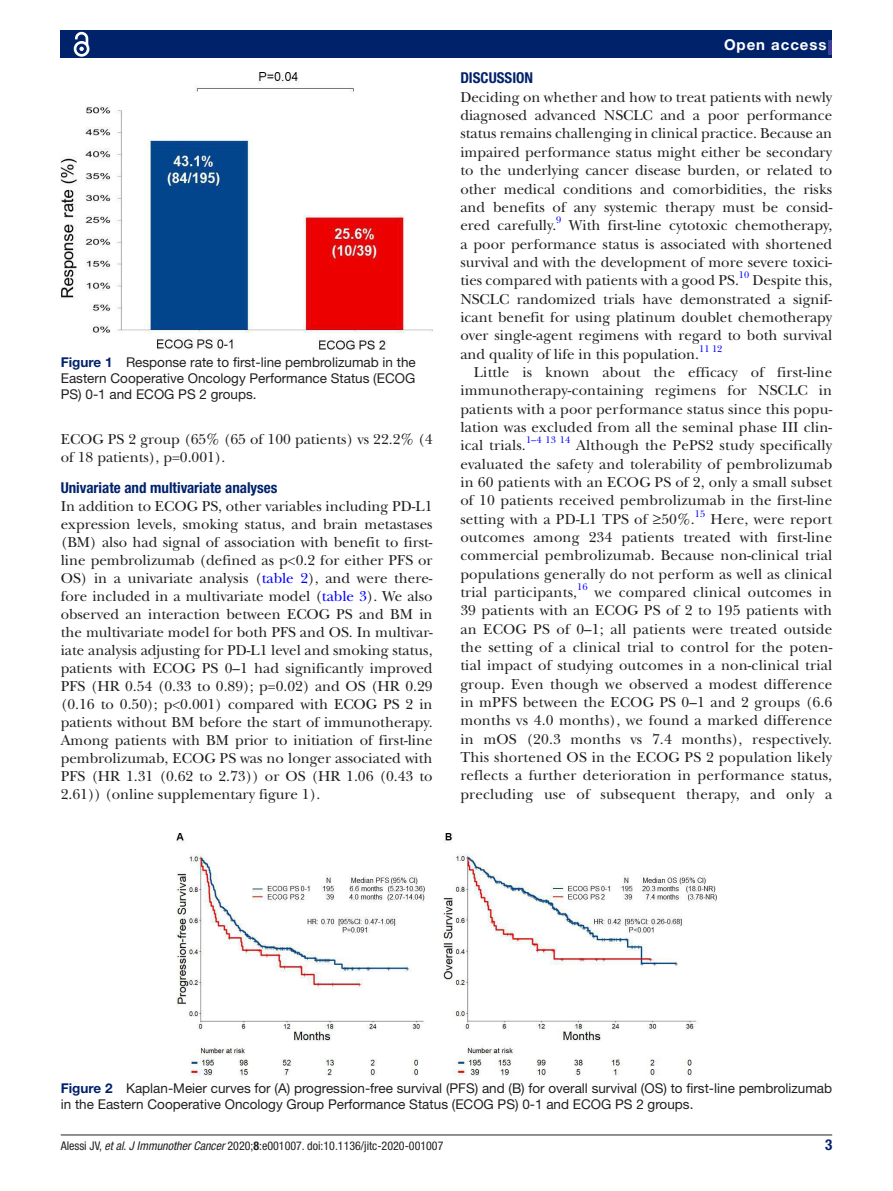
<style>
.page{position:relative;width:893px;height:1191px;background:#fff}
.page>*{position:absolute;margin:0;border:0;box-sizing:border-box;transform-origin:0 0}
.t1{font:15px/18.3px "New Baskerville";color:#231f20;text-align:justify}
.t2{font:700 condensed 15px "Helvetica Neue LT Std";color:#00226b}
.t3{font:700 15px "Helvetica Neue LT Std";letter-spacing:.065em;color:#fff}
.t4{font:13.5px/16.2px "Helvetica Neue LT Std";color:#231f20;text-align:justify}
.t5{font:condensed 12px "Helvetica Neue LT Std";color:#231f20}
.t6{font:9.9px "New Baskerville";letter-spacing:.005em;color:#00f}
.s1{font-weight:700;color:#00226b}
.s2{color:#00f}
.s3{font-style:italic}
.s4{font-weight:700}
</style>
<div class="page">
<hr style="left:61px;top:1134px;width:771px;height:1px;background:#231f20">
<div style="left:61px;top:31px;width:771px;height:27px;background:#00226b"></div>
<hr style="left:828px;top:40px;width:4px;height:15px;background:#414099">
<svg style="left:73px;top:31px;width:17px;height:26px"></svg>
<img style="left:61px;top:73px;width:372px;height:276px">
<img style="left:176px;top:833px;width:540px;height:242px">
<p class="t4" style="left:61px;top:353px;width:357px"><span class="s1">Figure 1</span> Response rate to first-line pembrolizumab in the Eastern Cooperative Oncology Performance Status (ECOG PS) 0-1 and ECOG PS 2 groups.</p>
<p class="t1" style="left:61px;top:430px;width:373px">ECOG PS 2 group (65% (65 of 100 patients) vs 22.2% (4 of 18 patients), p=0.001).</p>
<p class="t2" style="left:61px;top:478px;width:218px">Univariate and multivariate analyses</p>
<p class="t1" style="left:61px;top:497px;width:373px">In addition to ECOG PS, other variables including PD-L1 expression levels, smoking status, and brain metastases (BM) also had signal of association with benefit to first&shy;line pembrolizumab (defined as p&lt;0.2 for either PFS or OS) in a univariate analysis (<span class="s2">table 2</span>), and were there&shy;fore included in a multivariate model (<span class="s2">table 3</span>). We also observed an interaction between ECOG PS and BM in the multivariate model for both PFS and OS. In multivar&shy;iate analysis adjusting for PD-L1 level and smoking status, patients with ECOG PS 0–1 had significantly improved PFS (HR 0.54 (0.33 to 0.89); p=0.02) and OS (HR 0.29 (0.16 to 0.50); p&lt;0.001) compared with ECOG PS 2 in patients without BM before the start of immunotherapy.<br>Among patients with BM prior to initiation of first-line pembrolizumab, ECOG PS was no longer associated with PFS (HR 1.31 (0.62 to 2.73)) or OS (HR 1.06 (0.43 to 2.61)) (online supplementary figure 1).</p>
<p class="t3" style="left:724px;top:35px;width:104px">Open access</p>
<p class="t2" style="left:460px;top:69px;width:74px">DISCUSSION</p>
<p class="t1" style="left:460px;top:88px;width:373px">Deciding on whether and how to treat patients with newly diagnosed advanced NSCLC and a poor performance status remains challenging in clinical practice. Because an impaired performance status might either be secondary to the underlying cancer disease burden, or related to other medical conditions and comorbidities, the risks and benefits of any systemic therapy must be consid&shy;ered carefully.<sup>9</sup></p>
<p class="t1" style="left:460px;top:216px;width:373px;text-indent:109px">With first-line cytotoxic chemotherapy, a poor performance status is associated with shortened survival and with the development of more severe toxici&shy;ties compared with patients with a good PS.</p>
<p class="t6" style="left:739px;top:269px;width:12px">10</p>
<p class="t1" style="left:460px;top:271px;width:373px;text-indent:292px">Despite this, NSCLC randomized trials have demonstrated a signif&shy;icant benefit for using platinum doublet chemotherapy over single-agent regimens with regard to both survival and quality of life in this population.</p>
<p class="t6" style="left:699px;top:343px;width:25px">11 12</p>
<p class="t1" style="left:460px;top:363px;width:373px;text-indent:14px">Little is known about the efficacy of first-line immunotherapy-containing regimens for NSCLC in patients with a poor performance status since this popu&shy;lation was excluded from all the seminal phase III clin&shy;ical trials.</p>
<p class="t6" style="left:526px;top:434px;width:46px">1–4 13 14</p>
<p class="t1" style="left:460px;top:436px;width:373px;text-indent:116px">Although the PePS2 study specifically evaluated the safety and tolerability of pembrolizumab in 60 patients with an ECOG PS of 2, only a small subset of 10 patients received pembrolizumab in the first-line setting with a PD-L1 TPS of ≥50%.</p>
<p class="t6" style="left:695px;top:508px;width:12px">15</p>
<p class="t1" style="left:460px;top:509px;width:373px;text-indent:250px">Here, were report outcomes among 234 patients treated with first-line commercial pembrolizumab. Because non-clinical trial populations generally do not perform as well as clinical trial participants,<sup>16</sup></p>
<p class="t1" style="left:460px;top:583px;width:373px;text-indent:134px">we compared clinical outcomes in 39 patients with an ECOG PS of 2 to 195 patients with an ECOG PS of 0–1; all patients were treated outside the setting of a clinical trial to control for the poten&shy;tial impact of studying outcomes in a non-clinical trial group. Even though we observed a modest difference in mPFS between the ECOG PS 0–1 and 2 groups (6.6 months vs 4.0 months), we found a marked difference in mOS (20.3 months vs 7.4 months), respectively.<br>This shortened OS in the ECOG PS 2 population likely reflects a further deterioration in performance status, precluding use of subsequent therapy, and only a</p>
<p class="t4" style="left:61px;top:1080px;width:773px"><span class="s1">Figure 2</span> Kaplan-Meier curves for (A) progression-free survival (PFS) and (B) for overall survival (OS) to first-line pembrolizumab in the Eastern Cooperative Oncology Group Performance Status (ECOG PS) 0-1 and ECOG PS 2 groups.</p>
<p class="t5" style="left:61px;top:1138px;width:384px">Alessi JV, <span class="s3">et al</span>. <span class="s3">J Immunother Cancer</span> 2020;<span class="s4">8</span>:e001007. doi:10.1136/jitc-2020-001007</p>
<p class="t2" style="left:825px;top:1135px;width:9px">3</p>
</div>
